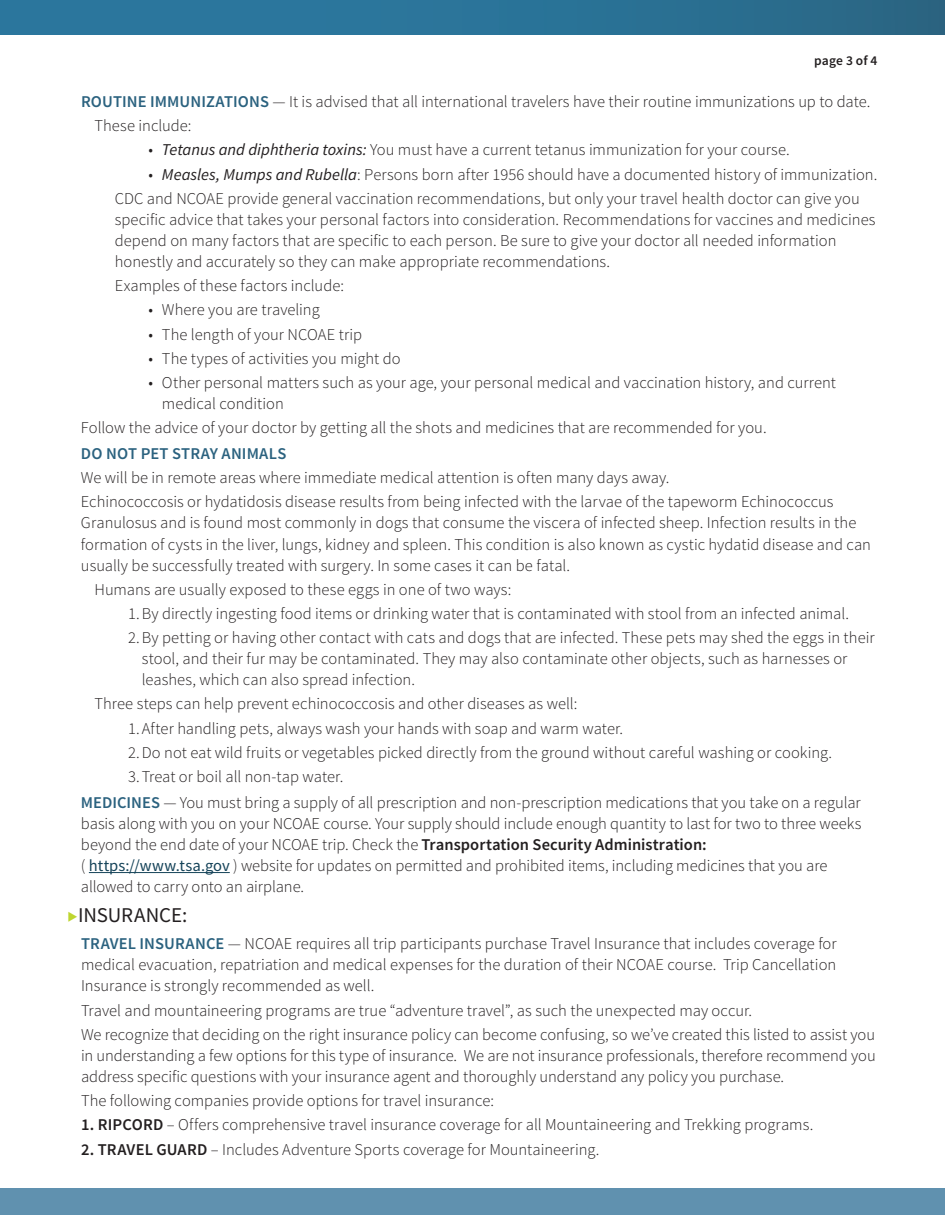
<style>
.page{position:relative;width:945px;height:1215px;background:#fff}
.page>*{position:absolute;margin:0;border:0;box-sizing:border-box;transform-origin:0 0}
.t1{font:21px "Source Sans Pro";letter-spacing:-.005em;color:#231f20}
.t2{font:300 16.5px/21px "Source Sans Pro";color:#231f20}
.t3{font:600 16.5px "Source Sans Pro";letter-spacing:.01em;color:#2b627f}
.t4{font:600 13.5px "Source Sans Pro";letter-spacing:.01em;color:#231f20}
.s1{font-weight:600;color:#2b627f}
.s2{font-weight:400;font-style:italic}
.s3{font-weight:600}
.s4{font-weight:400;color:#154359}
.s5{color:#bed630}
</style>
<div class="page">
<div style="left:0;top:0;width:945px;height:34px;background:linear-gradient(to right,#2b7aa3,#2a6988)"></div>
<div style="left:0;top:1188px;width:945px;height:27px;background:#6091af"></div>
<hr style="left:89px;top:872px;width:141px;height:1px;background:#154359">
<p class="t4" style="left:814px;top:52px;width:65px">page 3 of 4</p>
<p class="t2" style="left:94px;top:89px;width:777px;line-height:24.3px;text-indent:-13px"><span class="s1">ROUTINE IMMUNIZATIONS</span> — It is advised that all international travelers have their routine immunizations up to date.<br>These include:</p>
<p class="t2" style="left:149px;top:139px;width:643px">• <span class="s2">Tetanus and diphtheria toxins:</span> You must have a current tetanus immunization for your course.</p>
<p class="t2" style="left:115px;top:162px;width:764px;line-height:24.3px;text-indent:34px">• <span class="s2">Measles, Mumps and Rubella</span>: Persons born after 1956 should have a documented history of immunization.<br>CDC and NCOAE provide general vaccination recommendations, but only your travel health doctor can give you</p>
<p class="t2" style="left:115px;top:209px;width:762px">specific advice that takes your personal factors into consideration. Recommendations for vaccines and medicines depend on many factors that are specific to each person. Be sure to give your doctor all needed information honestly and accurately so they can make appropriate recommendations.</p>
<p class="t2" style="left:115px;top:275px;width:231px">Examples of these factors include:</p>
<p class="t2" style="left:149px;top:299px;width:173px">• Where you are traveling</p>
<p class="t2" style="left:149px;top:324px;width:215px">• The length of your NCOAE trip</p>
<p class="t2" style="left:149px;top:348px;width:254px">• The types of activities you might do</p>
<p class="t2" style="left:162px;top:372px;width:676px;text-indent:-13px">• Other personal matters such as your age, your personal medical and vaccination history, and current medical condition</p>
<p class="t2" style="left:81px;top:417px;width:687px">Follow the advice of your doctor by getting all the shots and medicines that are recommended for you.</p>
<p class="t3" style="left:81px;top:443px;width:207px">DO NOT PET STRAY ANIMALS</p>
<p class="t2" style="left:81px;top:466px;width:754px;line-height:24.3px">We will be in remote areas where immediate medical attention is often many days away.<br>Echinococcosis or hydatidosis disease results from being infected with the larvae of the tapeworm Echinococcus</p>
<p class="t2" style="left:81px;top:513px;width:792px">Granulosus and is found most commonly in dogs that consume the viscera of infected sheep. Infection results in the formation of cysts in the liver, lungs, kidney and spleen. This condition is also known as cystic hydatid disease and can usually be successfully treated with surgery. In some cases it can be fatal.</p>
<p class="t2" style="left:128px;top:577px;width:748px;line-height:24.3px;text-indent:-34px">Humans are usually exposed to these eggs in one of two ways:<br>1.By directly ingesting food items or drinking water that is contaminated with stool from an infected animal.<br>2.By petting or having other contact with cats and dogs that are infected. These pets may shed the eggs in their</p>
<p class="t2" style="left:142px;top:648px;width:707px">stool, and their fur may be contaminated. They may also contaminate other objects, such as harnesses or leashes, which can also spread infection.</p>
<p class="t2" style="left:128px;top:692px;width:705px;line-height:24.3px;text-indent:-34px">Three steps can help prevent echinococcosis and other diseases as well:<br>1.After handling pets, always wash your hands with soap and warm water.<br>2.Do not eat wild fruits or vegetables picked directly from the ground without careful washing or cooking.<br>3.Treat or boil all non-tap water.</p>
<p class="t2" style="left:81px;top:792px;width:782px"><span class="s1">MEDICINES</span> — You must bring a supply of all prescription and non-prescription medications that you take on a regular basis along with you on your NCOAE course. Your supply should include enough quantity to last for two to three weeks beyond the end date of your NCOAE trip. Check the <span class="s3">Transportation Security Administration:<br></span>( <span class="s4">https://www.tsa.gov</span> ) website for updates on permitted and prohibited items, including medicines that you are allowed to carry onto an airplane.</p>
<p class="t1" style="left:68px;top:902px;width:121px"><span class="s5">◆</span>INSURANCE:</p>
<p class="t2" style="left:81px;top:934px;width:757px;text-align:justify"><span class="s1">TRAVEL INSURANCE</span> — NCOAE requires all trip participants purchase Travel Insurance that includes coverage for medical evacuation, repatriation and medical expenses for the duration of their NCOAE course. Trip Cancellation Insurance is strongly recommended as well.</p>
<p class="t2" style="left:81px;top:998px;width:796px;line-height:24.3px">Travel and mountaineering programs are true “adventure travel”, as such the unexpected may occur.<br>We recognize that deciding on the right insurance policy can become confusing, so we’ve created this listed to assist you</p>
<p class="t2" style="left:81px;top:1045px;width:796px">in understanding a few options for this type of insurance. We are not insurance professionals, therefore recommend you address specific questions with your insurance agent and thoroughly understand any policy you purchase.</p>
<p class="t2" style="left:81px;top:1090px;width:415px">The following companies provide options for travel insurance:</p>
<p class="t2" style="left:81px;top:1114px;width:734px"><span class="s3">1. RIPCORD</span> – Offers comprehensive travel insurance coverage for all Mountaineering and Trekking programs.</p>
<p class="t2" style="left:81px;top:1139px;width:520px"><span class="s3">2. TRAVEL GUARD</span> – Includes Adventure Sports coverage for Mountaineering.</p>
</div>
